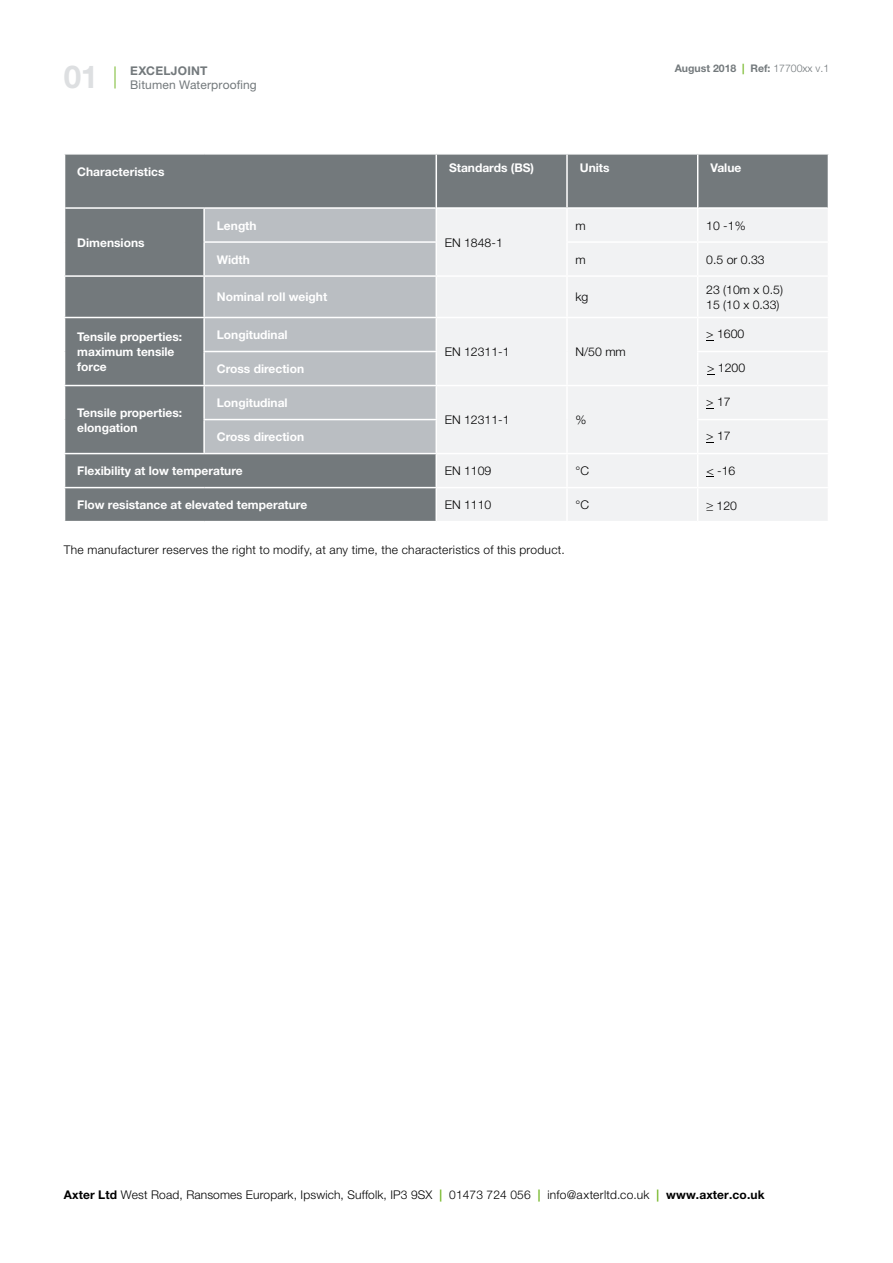
<style>
.page{position:relative;width:893px;height:1263px;background:#fff}
.page>*{position:absolute;margin:0;border:0;box-sizing:border-box;transform-origin:0 0}
.t1{font:700 31.5px "Helvetica Neue LT";color:#dddfe1}
.t2{font:300 12px/15px "Helvetica Neue LT";letter-spacing:.01em;color:#000}
.t3{font:700 12px/15px "Helvetica Neue LT";color:#fff}
.t4{font:12px "Helvetica Neue LT";letter-spacing:.015em;color:#73797c}
.t5{font:300 12px "Helvetica Neue LT Pro";color:#000}
.t6{font:700 12px "Helvetica Neue LT";letter-spacing:.02em;color:#73797c}
.t7{font:700 10.5px "Helvetica Neue LT";color:#73797c}
.s1{color:#76b82a}
.s2{font-weight:300}
.s3{font-weight:700}
.s4{font-weight:700;color:#76b82a}
</style>
<div class="page">
<svg style="left:115px;top:66px;width:1px;height:23px"></svg>
<div style="left:65px;top:155px;width:763px;height:52px;background:#73797c"></div>
<div style="left:65px;top:209px;width:371px;height:312px;background:#73797c"></div>
<div style="left:205px;top:209px;width:231px;height:32px;background:#babec2"></div>
<div style="left:437px;top:209px;width:390px;height:312px;background:#f1f2f3"></div>
<hr style="left:566px;top:208px;width:2px;height:33px;background:#fff">
<hr style="left:697px;top:208px;width:1px;height:33px;background:#fff">
<hr style="left:203px;top:241px;width:234px;height:2px;background:#fff">
<hr style="left:566px;top:241px;width:132px;height:2px;background:#fff">
<hr style="left:698px;top:241px;width:131px;height:2px;background:#fff">
<hr style="left:203px;top:351px;width:234px;height:1px;background:#fff">
<hr style="left:203px;top:419px;width:234px;height:1px;background:#fff">
<hr style="left:436px;top:487px;width:131px;height:1px;background:#fff">
<hr style="left:567px;top:487px;width:131px;height:1px;background:#fff">
<hr style="left:698px;top:487px;width:131px;height:1px;background:#fff">
<hr style="left:203px;top:209px;width:2px;height:32px;background:#fff">
<hr style="left:203px;top:243px;width:2px;height:32px;background:#fff">
<hr style="left:64px;top:275px;width:140px;height:2px;background:#fff">
<hr style="left:203px;top:277px;width:2px;height:40px;background:#fff">
<hr style="left:566px;top:454px;width:2px;height:33px;background:#fff">
<hr style="left:697px;top:454px;width:1px;height:33px;background:#fff">
<hr style="left:64px;top:487px;width:140px;height:1px;background:#fff">
<hr style="left:204px;top:487px;width:232px;height:1px;background:#fff">
<hr style="left:566px;top:488px;width:2px;height:33px;background:#fff">
<hr style="left:697px;top:488px;width:1px;height:33px;background:#fff">
<hr style="left:436px;top:155px;width:1px;height:53px;background:#fff">
<hr style="left:566px;top:155px;width:2px;height:53px;background:#fff">
<hr style="left:697px;top:155px;width:1px;height:53px;background:#fff">
<hr style="left:203px;top:318px;width:2px;height:33px;background:#fff">
<hr style="left:203px;top:352px;width:2px;height:33px;background:#fff">
<hr style="left:203px;top:386px;width:2px;height:33px;background:#fff">
<hr style="left:203px;top:420px;width:2px;height:33px;background:#fff">
<hr style="left:64px;top:317px;width:140px;height:1px;background:#fff">
<hr style="left:64px;top:385px;width:140px;height:1px;background:#fff">
<hr style="left:64px;top:453px;width:140px;height:1px;background:#fff">
<svg style="left:204px;top:242px;width:623px;height:212px"></svg>
<h1 class="t1" style="left:64px;top:58px;width:36px">01</h1>
<p class="t6" style="left:130px;top:63px;width:79px">EXCELJOINT</p>
<p class="t4" style="left:130px;top:77px;width:128px">Bitumen Waterproofing</p>
<p class="t7" style="left:675px;top:62px;width:156px">August 2018 <span class="s1">|</span> Ref: <span class="s2">17700xx v.1</span></p>
<p class="t3" style="left:77px;top:164px;width:89px">Characteristics</p>
<p class="t3" style="left:449px;top:160px;width:87px">Standards (BS)</p>
<p class="t3" style="left:580px;top:160px;width:31px">Units</p>
<p class="t3" style="left:710px;top:160px;width:32px">Value</p>
<p class="t3" style="left:77px;top:235px;width:69px">Dimensions</p>
<p class="t3" style="left:217px;top:218px;width:41px">Length</p>
<p class="t2" style="left:445px;top:235px;width:60px">EN 1848-1</p>
<p class="t2" style="left:575px;top:218px;width:12px">m</p>
<p class="t2" style="left:706px;top:218px;width:41px">10 -1%</p>
<p class="t3" style="left:217px;top:252px;width:35px">Width</p>
<p class="t2" style="left:575px;top:252px;width:12px">m</p>
<p class="t2" style="left:706px;top:252px;width:60px">0.5 or 0.33</p>
<p class="t3" style="left:217px;top:289px;width:112px">Nominal roll weight</p>
<p class="t2" style="left:575px;top:289px;width:14px">kg</p>
<p class="t2" style="left:706px;top:282px;width:78px">23 (10m x 0.5)<br>15 (10 x 0.33)</p>
<p class="t5" style="left:706px;top:326px;width:40px">&gt; 1600</p>
<p class="t3" style="left:77px;top:329px;width:106px">Tensile properties: maximum tensile force</p>
<p class="t3" style="left:217px;top:327px;width:72px">Longitudinal</p>
<p class="t2" style="left:445px;top:344px;width:66px">EN 12311-1</p>
<p class="t2" style="left:575px;top:344px;width:52px">N/50 mm</p>
<p class="t3" style="left:217px;top:361px;width:89px">Cross direction</p>
<p class="t5" style="left:707px;top:361px;width:40px">&gt; 1200</p>
<p class="t5" style="left:706px;top:395px;width:26px">&gt; 17</p>
<p class="t3" style="left:217px;top:395px;width:72px">Longitudinal</p>
<p class="t3" style="left:77px;top:405px;width:106px">Tensile properties: elongation</p>
<p class="t2" style="left:445px;top:412px;width:66px">EN 12311-1</p>
<p class="t2" style="left:575px;top:412px;width:12px">%</p>
<p class="t3" style="left:217px;top:429px;width:89px">Cross direction</p>
<p class="t5" style="left:706px;top:428px;width:26px">&gt; 17</p>
<p class="t3" style="left:77px;top:463px;width:167px">Flexibility at low temperature</p>
<p class="t2" style="left:445px;top:463px;width:48px">EN 1109</p>
<p class="t2" style="left:575px;top:463px;width:15px">°C</p>
<p class="t2" style="left:706px;top:463px;width:30px">&lt; -16</p>
<p class="t3" style="left:77px;top:497px;width:231px">Flow resistance at elevated temperature</p>
<p class="t2" style="left:445px;top:497px;width:48px">EN 1110</p>
<p class="t2" style="left:575px;top:497px;width:15px">°C</p>
<p class="t2" style="left:706px;top:497px;width:32px">≥ 120</p>
<p class="t2" style="left:64px;top:542px;width:502px">The manufacturer reserves the right to modify, at any time, the characteristics of this product.</p>
<p class="t2" style="left:64px;top:1187px;width:702px"><span class="s3">Axter Ltd</span> West Road, Ransomes Europark, Ipswich, Suffolk, IP3 9SX <span class="s4">|</span> 01473 724 056 <span class="s4">|</span> info@axterltd.co.uk <span class="s4">|</span> <span class="s3">www.axter.co.uk</span></p>
</div>
